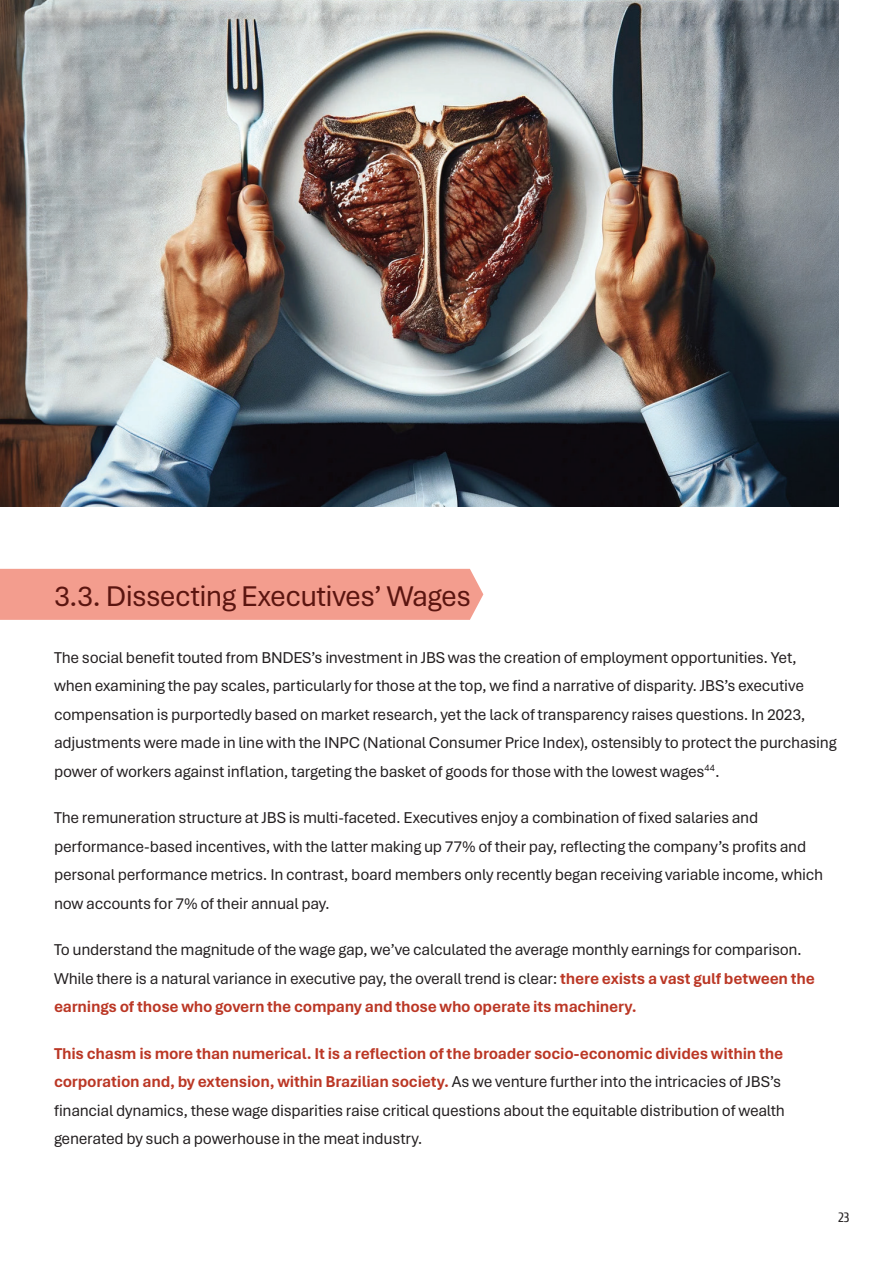
<style>
.page{position:relative;width:893px;height:1263px;background:#fff}
.page>*{position:absolute;margin:0;border:0;box-sizing:border-box;transform-origin:0 0}
.t1{font:30px "Aptos";letter-spacing:-.025em;color:#5b1510}
.t2{font:16.5px/28.5px "Aptos";letter-spacing:-.015em;color:#231f20}
.t3{font:13.5px "Cuprum";color:#231f20}
.s1{font-weight:700;color:#bb3725}
</style>
<div class="page">
<div style="left:0;top:569px;width:483px;height:51px;background:#f39d8e"></div>
<img style="left:0;top:0;width:839px;height:506px">
<h1 class="t1" style="left:54px;top:575px;width:418px">3.3. Dissecting Executives’ Wages</h1>
<p class="t2" style="left:54px;top:642px;width:784px">The social benefit touted from BNDES’s investment in JBS was the creation of employment opportunities. Yet, when examining the pay scales, particularly for those at the top, we find a narrative of disparity. JBS’s executive compensation is purportedly based on market research, yet the lack of transparency raises questions. In 2023, adjustments were made in line with the INPC (National Consumer Price Index), ostensibly to protect the purchasing power of workers against inflation, targeting the basket of goods for those with the lowest wages<sup>44</sup>.</p>
<p class="t2" style="left:54px;top:803px;width:771px">The remuneration structure at JBS is multi-faceted. Executives enjoy a combination of fixed salaries and performance-based incentives, with the latter making up 77% of their pay, reflecting the company’s profits and personal performance metrics. In contrast, board members only recently began receiving variable income, which now accounts for 7% of their annual pay.</p>
<p class="t2" style="left:54px;top:935px;width:763px">To understand the magnitude of the wage gap, we’ve calculated the average monthly earnings for comparison.<br>While there is a natural variance in executive pay, the overall trend is clear: <span class="s1">there exists a vast gulf between the earnings of those who govern the company and those who operate its machinery.</span></p>
<p class="t2" style="left:54px;top:1038px;width:732px"><span class="s1">This chasm is more than numerical. It is a reflection of the broader socio-economic divides within the corporation and, by extension, within Brazilian society.</span> As we venture further into the intricacies of JBS’s financial dynamics, these wage disparities raise critical questions about the equitable distribution of wealth generated by such a powerhouse in the meat industry.</p>
<p class="t3" style="left:838px;top:1207px;width:12px">23</p>
</div>
